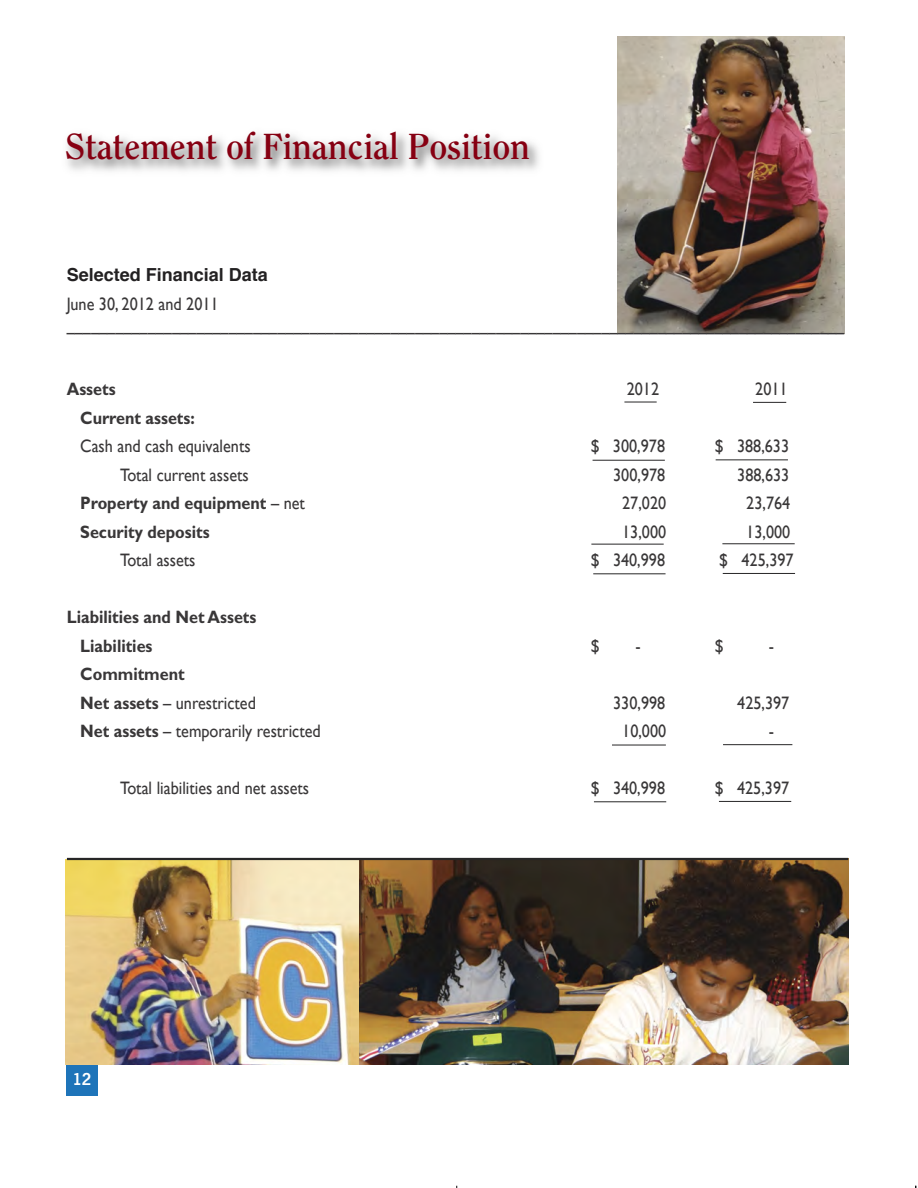
<style>
.page{position:relative;width:918px;height:1188px;background:#fff}
.page>*{position:absolute;margin:0;border:0;box-sizing:border-box;transform-origin:0 0}
.t1{font:700 36px "Clearface";letter-spacing:-.005em;color:#860012}
.t2{font:18px/28.5px "Gill Sans";color:#393738;scale:.9 1}
.t3{font:700 18px/28.5px "Gill Sans";color:#393738;scale:.9 1}
.t4{font:700 18px "Helvetica";color:#232122}
.t5{font:600 18px "News Got T";color:#fff}
.s1{font-weight:400}
.s2{font-weight:700}
</style>
<div class="page">
<div style="left:66px;top:1064px;width:32px;height:32px;background:#1e74b9"></div>
<img style="left:67px;top:121px;width:778px;height:102px">
<img style="left:65px;top:859px;width:294px;height:205px">
<img style="left:359px;top:860px;width:489px;height:204px">
<img style="left:617px;top:37px;width:227px;height:297px">
<hr style="left:67px;top:858px;width:781px;height:2px;background:#272627">
<svg style="left:592px;top:459px;width:73px;height:2px"></svg>
<svg style="left:715px;top:459px;width:73px;height:2px"></svg>
<svg style="left:593px;top:573px;width:73px;height:2px"></svg>
<svg style="left:722px;top:573px;width:74px;height:1px"></svg>
<svg style="left:591px;top:543px;width:73px;height:2px"></svg>
<svg style="left:722px;top:543px;width:73px;height:2px"></svg>
<svg style="left:612px;top:744px;width:54px;height:2px"></svg>
<svg style="left:723px;top:744px;width:70px;height:1px"></svg>
<svg style="left:594px;top:801px;width:73px;height:2px"></svg>
<svg style="left:719px;top:801px;width:73px;height:1px"></svg>
<svg style="left:753px;top:402px;width:34px;height:1px"></svg>
<svg style="left:624px;top:401px;width:33px;height:2px"></svg>
<h1 class="t1" style="left:65px;top:125px;width:466px">Statement of Financial Position</h1>
<p class="t4" style="left:67px;top:267px;width:203px">Selected Financial Data</p>
<p class="t2" style="left:67px;top:289px;width:865px">June 30, 2012 and 2011 ––––––––––––––––––––––––––––––––––––––––––––––––––––––––––––––––––––––––––––––––––––––––––––––––</p>
<p class="t3" style="left:67px;top:375px;width:56px">Assets</p>
<p class="t2" style="left:627px;top:375px;width:37px">2012</p>
<p class="t2" style="left:755px;top:375px;width:37px">2011</p>
<p class="t3" style="left:80px;top:403px;width:129px">Current assets:</p>
<p class="t2" style="left:80px;top:432px;width:191px">Cash and cash equivalents</p>
<p class="t2" style="left:591px;top:432px;width:84px">$ 300,978</p>
<p class="t2" style="left:715px;top:432px;width:84px">$ 388,633</p>
<p class="t2" style="left:120px;top:460px;width:145px">Total current assets</p>
<p class="t2" style="left:613px;top:460px;width:59px">300,978</p>
<p class="t2" style="left:737px;top:460px;width:59px">388,633</p>
<p class="t3" style="left:80px;top:489px;width:251px">Property and equipment <span class="s1">– net</span></p>
<p class="t2" style="left:622px;top:489px;width:50px">27,020</p>
<p class="t2" style="left:746px;top:489px;width:50px">23,764</p>
<p class="t3" style="left:80px;top:517px;width:145px">Security deposits</p>
<p class="t2" style="left:622px;top:517px;width:50px">13,000</p>
<p class="t2" style="left:746px;top:517px;width:50px">13,000</p>
<p class="t2" style="left:120px;top:546px;width:85px">Total assets</p>
<p class="t2" style="left:591px;top:546px;width:84px">$ 340,998</p>
<p class="t2" style="left:719px;top:546px;width:84px">$ 425,397</p>
<p class="t3" style="left:80px;top:603px;width:197px;text-indent:-13px">Liabilities and Net Assets<br>Liabilities</p>
<p class="t3" style="left:80px;top:660px;width:197px">Commitment<br>Net assets <span class="s1">– unrestricted</span></p>
<p class="t2" style="left:591px;top:631px;width:11px">$</p>
<p class="t2" style="left:636px;top:631px;width:7px">-</p>
<p class="t2" style="left:715px;top:631px;width:11px">$</p>
<p class="t2" style="left:769px;top:631px;width:7px">-</p>
<p class="t2" style="left:613px;top:688px;width:59px">330,998</p>
<p class="t2" style="left:737px;top:688px;width:59px">425,397</p>
<p class="t2" style="left:80px;top:717px;width:269px"><span class="s2">Net assets</span> – temporarily restricted</p>
<p class="t2" style="left:622px;top:717px;width:50px">10,000</p>
<p class="t2" style="left:769px;top:717px;width:7px">-</p>
<p class="t2" style="left:120px;top:774px;width:212px">Total liabilities and net assets</p>
<p class="t2" style="left:591px;top:774px;width:84px">$ 340,998</p>
<p class="t2" style="left:715px;top:774px;width:84px">$ 425,397</p>
<p class="t5" style="left:73px;top:1069px;width:20px">12</p>
</div>
